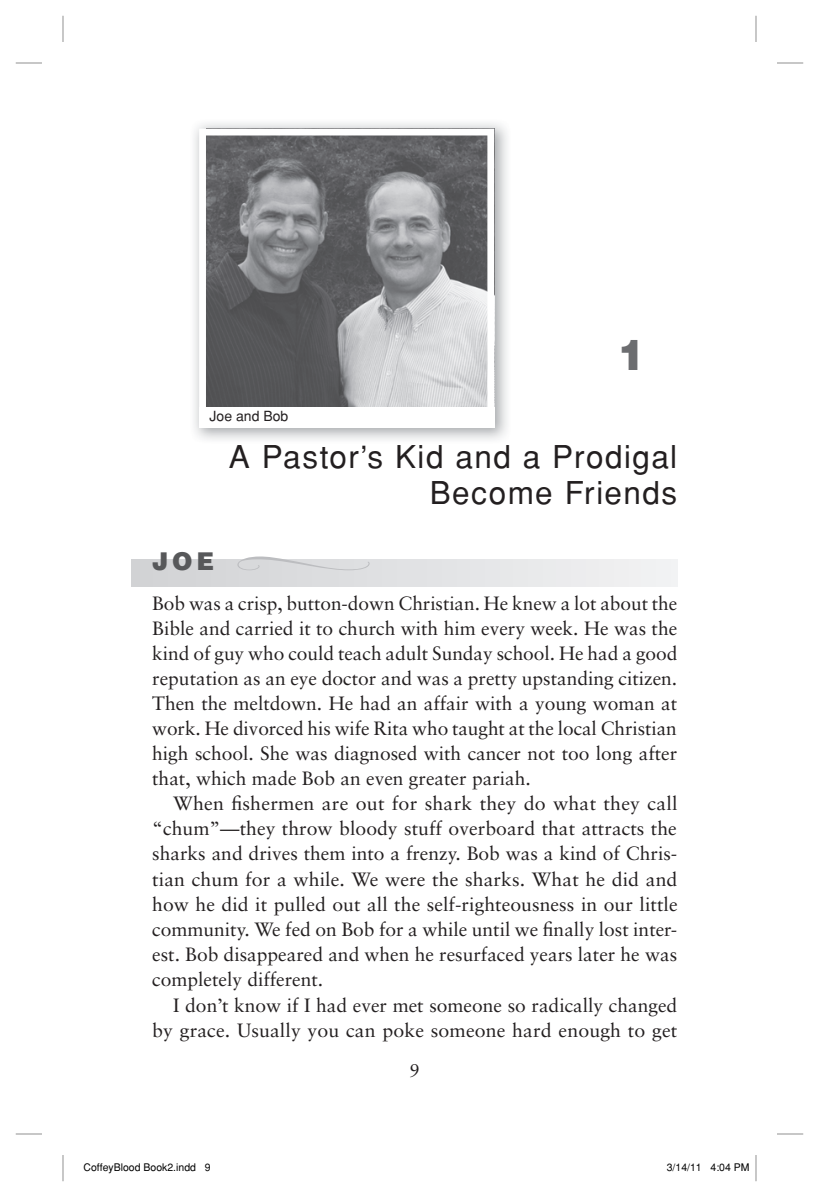
<style>
.page{position:relative;width:819px;height:1197px;background:#fff}
.page>*{position:absolute;margin:0;border:0;box-sizing:border-box;transform-origin:0 0}
.t1{font:58.62px "Type Embellishments Two Plain";color:#bcbdc0;scale:1.37 1}
.t2{font:900 42px "Helvetica";color:#6c6d70}
.t3{font:31.5px/35.2px "Helvetica";letter-spacing:.045em;color:#231f20;text-align:right}
.t4{font:900 24.5px "Helvetica";color:#57585a}
.t5{font:19.25px/25px "Sabon";color:#231f20;text-align:justify}
.t6{font:18.38px "Sabon";color:#231f20}
.t7{font:14px "Helvetica";color:#231f20}
.t8{font:10.5px "Helvetica";color:#000}
</style>
<div class="page">
<div style="left:131px;top:560px;width:546px;height:26px;background:linear-gradient(to right,#d0d2d4,#f2f2f3)"></div>
<img style="left:194px;top:123px;width:313px;height:317px">
<svg style="left:199px;top:129px;width:295px;height:278px;background:#8b8c8e"></svg>
<div style="left:199px;top:407px;width:295px;height:20px;background:#fff"></div>
<svg style="left:756px;top:16px;width:1px;height:26px"></svg>
<svg style="left:63px;top:16px;width:1px;height:26px"></svg>
<svg style="left:777px;top:63px;width:26px;height:1px"></svg>
<svg style="left:16px;top:63px;width:26px;height:1px"></svg>
<svg style="left:777px;top:1134px;width:26px;height:1px"></svg>
<svg style="left:16px;top:1134px;width:26px;height:1px"></svg>
<svg style="left:756px;top:1155px;width:1px;height:26px"></svg>
<svg style="left:63px;top:1155px;width:1px;height:26px"></svg>
<p class="t7" style="left:210px;top:408px;width:80px">Joe and Bob</p>
<h2 class="t2" style="left:618px;top:328px;width:30px">1</h2>
<h3 class="t3" style="left:229px;top:439px;width:450px">A Pastor’s Kid and a Prodigal<br>Become Friends</h3>
<p class="t4" style="left:152px;top:546px;width:63px">JOE</p>
<p class="t5" style="left:152px;top:590px;width:527px">Bob was a crisp, button-down Christian. He knew a lot about the<br>Bible and carried it to church with him every week. He was the</p>
<h1 class="t1" style="left:234px;top:540px;width:104px">&lt;</h1>
<p class="t5" style="left:152px;top:640px;width:527px">kind of guy who could teach adult Sunday school. He had a good reputation as an eye doctor and was a pretty upstanding citizen.<br>Then the meltdown. He had an affair with a young woman at work. He divorced his wife Rita who taught at the local Christian high school. She was diagnosed with cancer not too long after that, which made Bob an even greater pariah.</p>
<p class="t5" style="left:152px;top:791px;width:527px;text-indent:21px">When fishermen are out for shark they do what they call “chum”—they throw bloody stuff overboard that attracts the sharks and drives them into a frenzy. Bob was a kind of Chris&shy;tian chum for a while. We were the sharks. What he did and how he did it pulled out all the self-righteousness in our little community. We fed on Bob for a while until we finally lost inter&shy;est. Bob disappeared and when he resurfaced years later he was completely different.</p>
<p class="t5" style="left:152px;top:992px;width:527px;line-height:25.6px;text-align:right">I don’t know if I had ever met someone so radically changed by grace. Usually you can poke someone hard enough to get</p>
<p class="t6" style="left:410px;top:1060px;width:12px">9</p>
<p class="t8" style="left:83px;top:1161px;width:129px">CoffeyBlood Book2.indd 9</p>
<p class="t8" style="left:667px;top:1161px;width:84px">3/14/11 4:04 PM</p>
</div>
